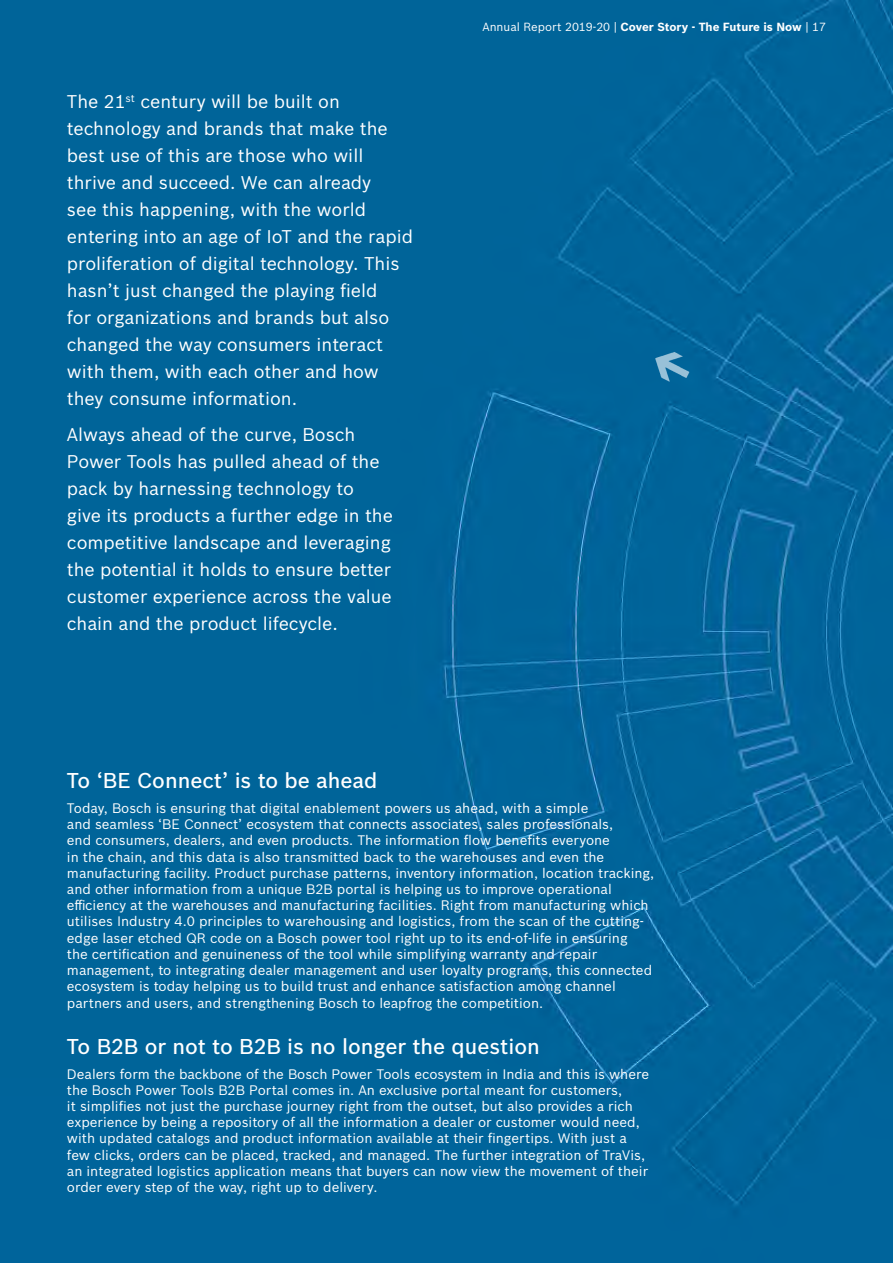
<style>
.page{position:relative;width:893px;height:1263px;background:#fff}
.page>*{position:absolute;margin:0;border:0;box-sizing:border-box;transform-origin:0 0}
.t1{font:500 21px "Bosch Sans";color:#fff}
.t2{font:18px/27px "Bosch Sans";color:#fff}
.t3{font:13.5px/16.2px "Bosch Sans";color:#fff}
.t4{font:700 11.55px "Bosch Sans";color:#fff}
.s1{font-weight:400}
</style>
<div class="page">
<div style="left:0;top:0;width:893px;height:1262px;background:#006499"></div>
<p class="t2" style="left:67px;top:87px;width:348px">The 21<sup>st</sup> century will be built on technology and brands that make the best use of this are those who will thrive and succeed. We can already<br>see this happening, with the world entering into an age of IoT and the rapid proliferation of digital technology. This hasn’t just changed the playing field<br>for organizations and brands but also changed the way consumers interact with them, with each other and how they consume information.</p>
<p class="t2" style="left:67px;top:420px;width:327px">Always ahead of the curve, Bosch Power Tools has pulled ahead of the pack by harnessing technology to<br>give its products a further edge in the competitive landscape and leveraging the potential it holds to ensure better customer experience across the value chain and the product lifecycle.</p>
<p class="t4" style="left:482px;top:18px;width:345px"><span class="s1">Annual Report 2019-20 |</span> Cover Story - The Future is Now <span class="s1">| 17</span></p>
<h1 class="t1" style="left:67px;top:765px;width:312px">To ‘BE Connect’ is to be ahead</h1>
<p class="t3" style="left:67px;top:799px;width:589px">Today, Bosch is ensuring that digital enablement powers us ahead, with a simple<br>and seamless ‘BE Connect’ ecosystem that connects associates, sales professionals,<br>end consumers, dealers, and even products. The information flow benefits everyone<br>in the chain, and this data is also transmitted back to the warehouses and even the manufacturing facility. Product purchase patterns, inventory information, location tracking, and other information from a unique B2B portal is helping us to improve operational efficiency at the warehouses and manufacturing facilities. Right from manufacturing which utilises Industry 4.0 principles to warehousing and logistics, from the scan of the cutting&shy;edge laser etched QR code on a Bosch power tool right up to its end-of-life in ensuring<br>the certification and genuineness of the tool while simplifying warranty and repair management, to integrating dealer management and user loyalty programs, this connected ecosystem is today helping us to build trust and enhance satisfaction among channel partners and users, and strengthening Bosch to leapfrog the competition.</p>
<h1 class="t1" style="left:67px;top:1031px;width:474px">To B2B or not to B2B is no longer the question</h1>
<p class="t3" style="left:67px;top:1065px;width:584px">Dealers form the backbone of the Bosch Power Tools ecosystem in India and this is where the Bosch Power Tools B2B Portal comes in. An exclusive portal meant for customers,<br>it simplifies not just the purchase journey right from the outset, but also provides a rich experience by being a repository of all the information a dealer or customer would need, with updated catalogs and product information available at their fingertips. With just a few clicks, orders can be placed, tracked, and managed. The further integration of TraVis, an integrated logistics application means that buyers can now view the movement of their order every step of the way, right up to delivery.</p>
</div>
